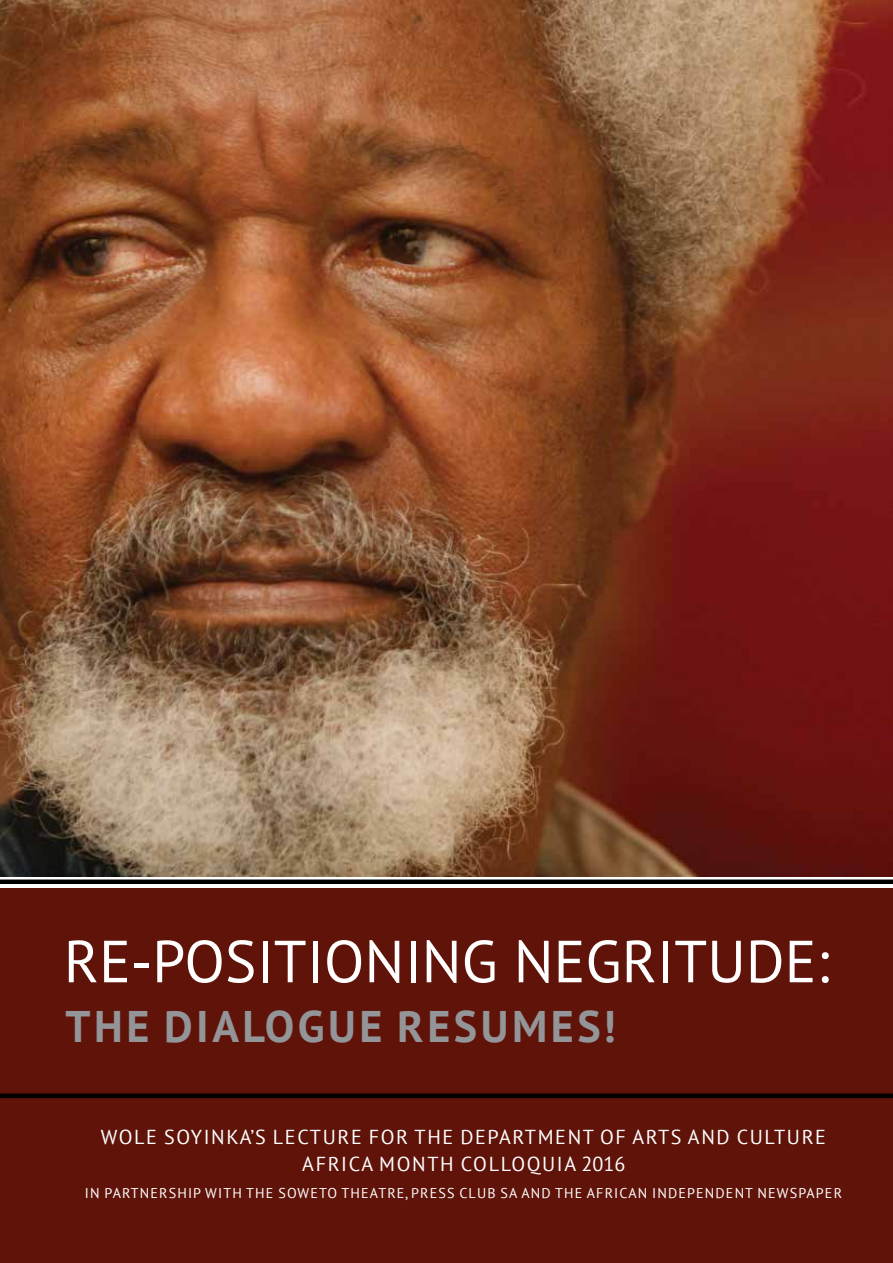
<style>
.page{position:relative;width:893px;height:1263px;background:#fff}
.page>*{position:absolute;margin:0;border:0;box-sizing:border-box;transform-origin:0 0}
.t1{font:59.25px "PT Sans";color:#fff}
.t2{font:700 44.1px "PT Sans";letter-spacing:.08em;color:#939598}
.t3{font:20.1px/27px "PT Sans";letter-spacing:.08em;color:#fff;text-align:center}
.t4{font:14.1px "PT Sans";letter-spacing:.08em;color:#fff}
</style>
<div class="page">
<img style="left:0;top:0;width:893px;height:876px">
<div style="left:0;top:889px;width:893px;height:374px;background:#601309"></div>
<div style="left:0;top:879px;width:893px;height:5px;background:#000"></div>
<div style="left:0;top:1093px;width:893px;height:5px;background:#000"></div>
<h1 class="t1" style="left:64px;top:923px;width:767px">RE-POSITIONING NEGRITUDE:</h1>
<h2 class="t2" style="left:66px;top:997px;width:552px">THE DIALOGUE RESUMES!</h2>
<h3 class="t3" style="left:101px;top:1123px;width:727px">WOLE SOYINKA’S LECTURE FOR THE DEPARTMENT OF ARTS AND CULTURE<br>AFRICA MONTH COLLOQUIA 2016</h3>
<p class="t4" style="left:85px;top:1184px;width:759px">IN PARTNERSHIP WITH THE SOWETO THEATRE, PRESS CLUB SA AND THE AFRICAN INDEPENDENT NEWSPAPER</p>
</div>
